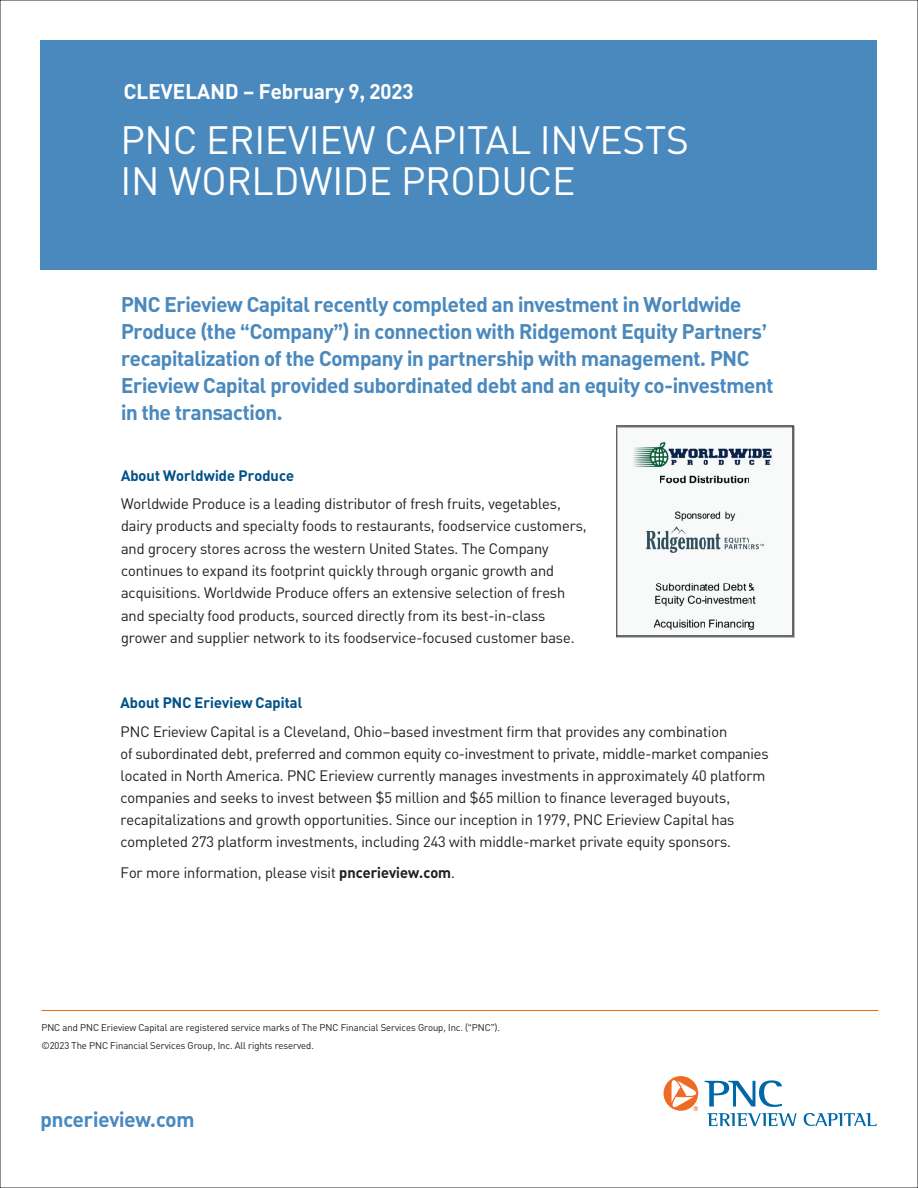
<style>
.page{position:relative;width:918px;height:1188px;background:#fff}
.page>*{position:absolute;margin:0;border:0;box-sizing:border-box;transform-origin:0 0}
.t1{font:39px/41.1px "PNC Brand";letter-spacing:.01em;color:#fff}
.t2{font:700 21px/27px "PNC Brand";letter-spacing:-.01em;color:#4a89be}
.t3{font:700 21px "PNC Brand";color:#fff}
.t4{font:15px/22.5px "PNC Brand";color:#231f20}
.t5{font:700 15px "PNC Brand";letter-spacing:.01em;color:#005187}
.t6{font:9.75px "PNC Brand";color:#231f20}
.s1{font-weight:700}
</style>
<div class="page">
<div style="left:40px;top:40px;width:838px;height:230px;background:#4a89be"></div>
<hr style="left:41px;top:1010px;width:837px;height:1px;background:#ef6a00">
<img style="left:616px;top:426px;width:179px;height:211px">
<svg style="left:705px;top:1080px;width:77px;height:27px"></svg>
<svg style="left:664px;top:1076px;width:34px;height:35px"></svg>
<svg style="left:707px;top:1113px;width:90px;height:13px"></svg>
<svg style="left:804px;top:1113px;width:73px;height:13px"></svg>
<p class="t3" style="left:124px;top:77px;width:291px">CLEVELAND – February 9, 2023</p>
<h1 class="t1" style="left:121px;top:119px;width:569px">PNC ERIEVIEW CAPITAL INVESTS<br>IN WORLDWIDE PRODUCE</h1>
<p class="t2" style="left:121px;top:290px;width:654px">PNC Erieview Capital recently completed an investment in Worldwide Produce (the “Company”) in connection with Ridgemont Equity Partners’ recapitalization of the Company in partnership with management. PNC Erieview Capital provided subordinated debt and an equity co-investment in the transaction.</p>
<h2 class="t5" style="left:121px;top:466px;width:175px">About Worldwide Produce</h2>
<p class="t4" style="left:121px;top:492px;width:467px">Worldwide Produce is a leading distributor of fresh fruits, vegetables, dairy products and specialty foods to restaurants, foodservice customers, and grocery stores across the western United States. The Company continues to expand its footprint quickly through organic growth and acquisitions. Worldwide Produce offers an extensive selection of fresh and specialty food products, sourced directly from its best-in-class grower and supplier network to its foodservice-focused customer base.</p>
<h2 class="t5" style="left:121px;top:692px;width:183px">About PNC Erieview Capital</h2>
<p class="t4" style="left:121px;top:720px;width:650px;line-height:22px">PNC Erieview Capital is a Cleveland, Ohio–based investment firm that provides any combination<br>of subordinated debt, preferred and common equity co-investment to private, middle-market companies located in North America. PNC Erieview currently manages investments in approximately 40 platform companies and seeks to invest between $5 million and $65 million to finance leveraged buyouts, recapitalizations and growth opportunities. Since our inception in 1979, PNC Erieview Capital has completed 273 platform investments, including 243 with middle-market private equity sponsors.</p>
<p class="t4" style="left:121px;top:861px;width:336px">For more information, please visit <span class="s1">pncerieview.com</span>.</p>
<p class="t6" style="left:41px;top:1022px;width:460px">PNC and PNC Erieview Capital are registered service marks of The PNC Financial Services Group, Inc. (“PNC”).</p>
<p class="t6" style="left:41px;top:1040px;width:274px">©2023 The PNC Financial Services Group, Inc. All rights reserved.</p>
<p class="t2" style="left:40px;top:1105px;width:155px">pncerieview.com</p>
</div>
